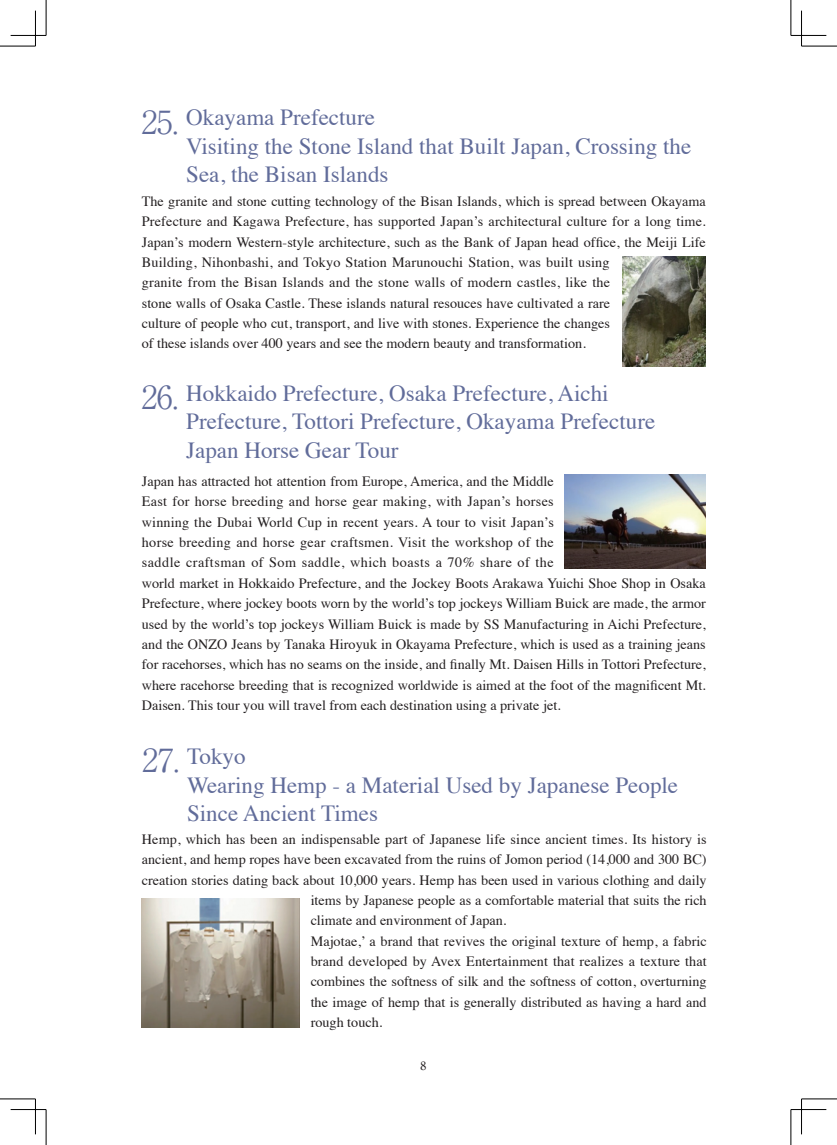
<style>
.page{position:relative;width:837px;height:1145px;background:#fff}
.page>*{position:absolute;margin:0;border:0;box-sizing:border-box;transform-origin:0 0}
.t1{font:23px/28.4px "Times";color:#616c9a}
.t2{font:14.12px/20.4px "Times";color:#231f20}
.t3{font:500 11.5px "Ryumin Pr 6 N";color:#231f20}
.s1{font-family:"Ryumin Pr 6 N";font-weight:300;font-size:31.88px}
</style>
<div class="page">
<img style="left:622px;top:256px;width:83px;height:111px">
<img style="left:564px;top:474px;width:141px;height:94px">
<img style="left:142px;top:898px;width:157px;height:129px">
<hr style="left:0;top:46px;width:35px;height:1px;background:#000">
<hr style="left:801px;top:46px;width:35px;height:1px;background:#000">
<hr style="left:0;top:1098px;width:35px;height:1px;background:#000">
<hr style="left:801px;top:1098px;width:35px;height:1px;background:#000">
<hr style="left:46px;top:0;width:1px;height:35px;background:#000">
<hr style="left:46px;top:1109px;width:1px;height:35px;background:#000">
<hr style="left:790px;top:0;width:1px;height:35px;background:#000">
<hr style="left:790px;top:1109px;width:1px;height:35px;background:#000">
<hr style="left:11px;top:35px;width:35px;height:1px;background:#000">
<hr style="left:790px;top:35px;width:36px;height:1px;background:#000">
<hr style="left:11px;top:1109px;width:35px;height:1px;background:#000">
<hr style="left:790px;top:1109px;width:36px;height:1px;background:#000">
<hr style="left:35px;top:11px;width:1px;height:35px;background:#000">
<hr style="left:35px;top:1098px;width:1px;height:36px;background:#000">
<hr style="left:801px;top:11px;width:1px;height:35px;background:#000">
<hr style="left:801px;top:1098px;width:1px;height:36px;background:#000">
<h1 class="t1" style="left:186px;top:102px;width:506px;text-indent:-45px"><span class="s1">25.</span> Okayama Prefecture<br>Visiting the Stone Island that Built Japan, Crossing the<br>Sea, the Bisan Islands</h1>
<p class="t2" style="left:142px;top:190px;width:565px">The granite and stone cutting technology of the Bisan Islands, which is spread between Okayama Prefecture and Kagawa Prefecture, has supported Japan’s architectural culture for a long time.<br>Japan’s modern Western-style architecture, such as the Bank of Japan head office, the Meiji Life Building, Nihonbashi, and Tokyo Station Marunouchi Station, was built using<br>granite from the Bisan Islands and the stone walls of modern castles, like the<br>stone walls of Osaka Castle. These islands natural resouces have cultivated a rare<br>culture of people who cut, transport, and live with stones. Experience the changes<br>of these islands over 400 years and see the modern beauty and transformation.</p>
<h1 class="t1" style="left:186px;top:377px;width:470px;text-indent:-45px"><span class="s1">26.</span> Hokkaido Prefecture, Osaka Prefecture, Aichi<br>Prefecture, Tottori Prefecture, Okayama Prefecture<br>Japan Horse Gear Tour</h1>
<p class="t2" style="left:142px;top:470px;width:565px">Japan has attracted hot attention from Europe, America, and the Middle<br>East for horse breeding and horse gear making, with Japan’s horses<br>winning the Dubai World Cup in recent years. A tour to visit Japan’s<br>horse breeding and horse gear craftsmen. Visit the workshop of the<br>saddle craftsman of Som saddle, which boasts a 70% share of the<br>world market in Hokkaido Prefecture, and the Jockey Boots Arakawa Yuichi Shoe Shop in Osaka Prefecture, where jockey boots worn by the world’s top jockeys William Buick are made, the armor used by the world’s top jockeys William Buick is made by SS Manufacturing in Aichi Prefecture, and the ONZO Jeans by Tanaka Hiroyuk in Okayama Prefecture, which is used as a training jeans for racehorses, which has no seams on the inside, and finally Mt. Daisen Hills in Tottori Prefecture, where racehorse breeding that is recognized worldwide is aimed at the foot of the magnificent Mt.<br>Daisen. This tour you will travel from each destination using a private jet.</p>
<h1 class="t1" style="left:187px;top:740px;width:492px;text-indent:-45px"><span class="s1">27.</span> Tokyo<br>Wearing Hemp - a Material Used by Japanese People<br>Since Ancient Times</h1>
<p class="t2" style="left:142px;top:827px;width:566px">Hemp, which has been an indispensable part of Japanese life since ancient times. Its history is</p>
<p class="t2" style="left:142px;top:848px;width:566px">ancient, and hemp ropes have been excavated from the ruins of Jomon period (14,000 and 300 BC)</p>
<p class="t2" style="left:142px;top:868px;width:566px">creation stories dating back about 10,000 years. Hemp has been used in various clothing and daily</p>
<p class="t2" style="left:310px;top:888px;width:397px">items by Japanese people as a comfortable material that suits the rich</p>
<p class="t2" style="left:310px;top:909px;width:197px">climate and environment of Japan.</p>
<p class="t2" style="left:310px;top:929px;width:397px">Majotae,’ a brand that revives the original texture of hemp, a fabric</p>
<p class="t2" style="left:310px;top:950px;width:397px">brand developed by Avex Entertainment that realizes a texture that</p>
<p class="t2" style="left:310px;top:970px;width:397px">combines the softness of silk and the softness of cotton, overturning</p>
<p class="t2" style="left:310px;top:990px;width:397px">the image of hemp that is generally distributed as having a hard and</p>
<p class="t2" style="left:310px;top:1011px;width:73px">rough touch.</p>
<p class="t3" style="left:420px;top:1057px;width:7px">8</p>
</div>
